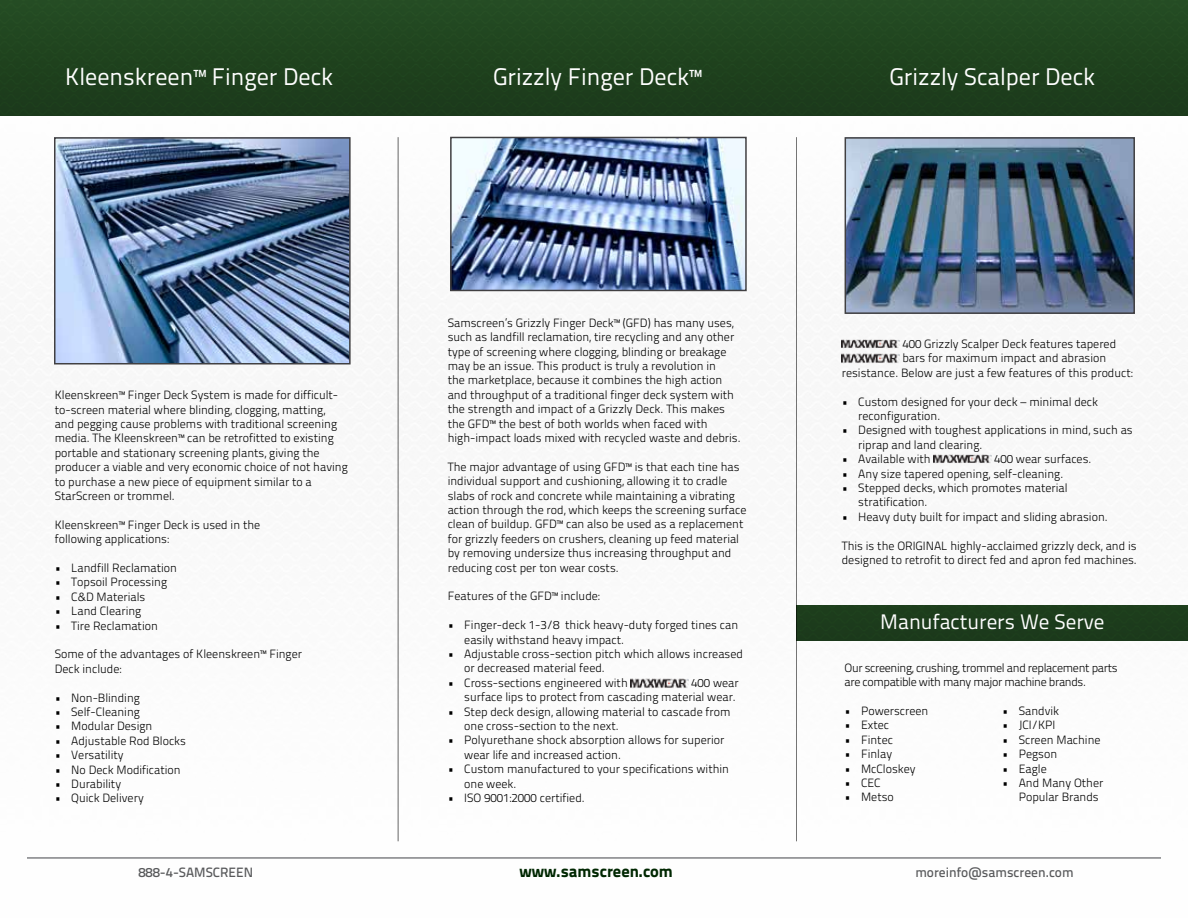
<style>
.page{position:relative;width:1188px;height:918px;background:#fff}
.page>*{position:absolute;margin:0;border:0;box-sizing:border-box;transform-origin:0 0}
.t1{font:24px "Titillium Text 22 L";color:#fff}
.t2{font:21px "Titillium Text 22 L";color:#fff}
.t3{font:800 16.5px "Titillium Text 22 L";color:#002701}
.t4{font:500 13.5px "Titillium Text 22 L";color:#58595b}
.t5{font:300 12px/14.4px "Titillium Text 22 L";color:#000}
.t6{font:300 12px/14.4px "Titillium Text 22 L";letter-spacing:-.03em;color:#000}
</style>
<div class="page">
<img style="left:631px;top:679px;width:57px;height:9px">
<div style="left:797px;top:605px;width:391px;height:35px;background:#1d3c1c"></div>
<img style="left:0;top:0;width:1188px;height:116px">
<img style="left:57px;top:140px;width:291px;height:221px">
<div style="left:54px;top:137px;width:297px;height:227px;border:2px solid #414042"></div>
<img style="left:848px;top:140px;width:284px;height:171px">
<div style="left:845px;top:137px;width:290px;height:177px;border:2px solid #414042"></div>
<hr style="left:27px;top:857px;width:1134px;height:2px;background:#808285">
<hr style="left:398px;top:137px;width:1px;height:704px;background:#000">
<hr style="left:796px;top:137px;width:1px;height:704px;background:#000">
<img style="left:842px;top:339px;width:58px;height:10px">
<img style="left:842px;top:354px;width:58px;height:9px">
<img style="left:933px;top:454px;width:58px;height:10px">
<img style="left:453px;top:140px;width:291px;height:148px">
<div style="left:450px;top:137px;width:297px;height:154px;border:2px solid #414042"></div>
<h1 class="t1" style="left:65px;top:59px;width:269px">Kleenskreen™ Finger Deck</h1>
<h1 class="t1" style="left:493px;top:59px;width:210px">Grizzly Finger Deck™</h1>
<h1 class="t1" style="left:889px;top:59px;width:207px">Grizzly Scalper Deck</h1>
<p class="t5" style="left:55px;top:387px;width:295px">Kleenskreen™ Finger Deck System is made for difficult&shy;to-screen material where blinding, clogging, matting, and pegging cause problems with traditional screening media. The Kleenskreen™ can be retrofitted to existing portable and stationary screening plants, giving the producer a viable and very economic choice of not having to purchase a new piece of equipment similar to a StarScreen or trommel.</p>
<p class="t5" style="left:55px;top:517px;width:207px">Kleenskreen™ Finger Deck is used in the following applications:</p>
<p class="t5" style="left:55px;top:560px;width:124px">• Landfill Reclamation</p>
<p class="t5" style="left:55px;top:574px;width:114px">• Topsoil Processing</p>
<p class="t5" style="left:55px;top:589px;width:92px">• C&amp;D Materials</p>
<p class="t5" style="left:55px;top:603px;width:88px">• Land Clearing</p>
<p class="t5" style="left:55px;top:618px;width:105px">• Tire Reclamation</p>
<p class="t5" style="left:55px;top:646px;width:249px">Some of the advantages of Kleenskreen™ Finger<br>Deck include:</p>
<p class="t5" style="left:55px;top:690px;width:87px">• Non-Blinding</p>
<p class="t5" style="left:55px;top:704px;width:87px">• Self-Cleaning</p>
<p class="t5" style="left:55px;top:718px;width:99px">• Modular Design</p>
<p class="t5" style="left:55px;top:733px;width:133px">• Adjustable Rod Blocks</p>
<p class="t5" style="left:55px;top:747px;width:70px">• Versatility</p>
<p class="t5" style="left:55px;top:762px;width:127px">• No Deck Modification</p>
<p class="t5" style="left:55px;top:776px;width:68px">• Durability</p>
<p class="t5" style="left:55px;top:790px;width:91px">• Quick Delivery</p>
<p class="t5" style="left:448px;top:315px;width:295px">Samscreen’s Grizzly Finger Deck™ (GFD) has many uses, such as landfill reclamation, tire recycling and any other type of screening where clogging, blinding or breakage may be an issue. This product is truly a revolution in<br>the marketplace, because it combines the high action and throughput of a traditional finger deck system with the strength and impact of a Grizzly Deck. This makes the GFD™ the best of both worlds when faced with high-impact loads mixed with recycled waste and debris.</p>
<p class="t5" style="left:448px;top:459px;width:300px">The major advantage of using GFD™ is that each tine has individual support and cushioning, allowing it to cradle slabs of rock and concrete while maintaining a vibrating action through the rod, which keeps the screening surface clean of buildup. GFD™ can also be used as a replacement for grizzly feeders on crushers, cleaning up feed material by removing undersize thus increasing throughput and reducing cost per ton wear costs.</p>
<p class="t5" style="left:448px;top:588px;width:154px">Features of the GFD™ include:</p>
<p class="t5" style="left:464px;top:617px;width:276px;text-indent:-16px">• Finger-deck 1-3/8″ thick heavy-duty forged tines can easily withstand heavy impact.</p>
<p class="t5" style="left:464px;top:646px;width:280px;text-indent:-16px">• Adjustable cross-section pitch which allows increased or decreased material feed.</p>
<p class="t5" style="left:448px;top:675px;width:182px">• Cross-sections engineered with</p>
<p class="t5" style="left:464px;top:675px;width:276px;text-align:right">400 wear<br>surface lips to protect from cascading material wear.</p>
<p class="t5" style="left:464px;top:704px;width:268px;text-indent:-16px">• Step deck design, allowing material to cascade from one cross-section to the next.</p>
<p class="t5" style="left:464px;top:732px;width:262px;text-indent:-16px">• Polyurethane shock absorption allows for superior wear life and increased action.</p>
<p class="t5" style="left:464px;top:761px;width:266px;text-indent:-16px">• Custom manufactured to your specifications within one week.</p>
<p class="t5" style="left:448px;top:790px;width:139px">• ISO 9001:2000 certified.</p>
<p class="t5" style="left:902px;top:336px;width:215px">400 Grizzly Scalper Deck features tapered</p>
<p class="t5" style="left:902px;top:350px;width:205px">bars for maximum impact and abrasion</p>
<p class="t5" style="left:842px;top:365px;width:292px">resistance. Below are just a few features of this product:</p>
<p class="t5" style="left:858px;top:394px;width:241px;text-indent:-16px">• Custom designed for your deck – minimal deck reconfiguration.</p>
<p class="t5" style="left:858px;top:422px;width:276px;text-indent:-16px">• Designed with toughest applications in mind, such as riprap and land clearing.</p>
<p class="t5" style="left:842px;top:451px;width:90px">• Available with</p>
<p class="t5" style="left:994px;top:451px;width:99px">400 wear surfaces.</p>
<p class="t5" style="left:842px;top:466px;width:223px">• Any size tapered opening, self-cleaning.</p>
<p class="t5" style="left:858px;top:480px;width:211px;text-indent:-16px">• Stepped decks, which promotes material stratification.</p>
<p class="t5" style="left:842px;top:509px;width:268px">• Heavy duty built for impact and sliding abrasion.</p>
<p class="t5" style="left:842px;top:538px;width:297px">This is the ORIGINAL highly-acclaimed grizzly deck, and is designed to retrofit to direct fed and apron fed machines.</p>
<h2 class="t2" style="left:880px;top:606px;width:226px">Manufacturers We Serve</h2>
<p class="t6" style="left:845px;top:660px;width:275px">Our screening, crushing, trommel and replacement parts are compatible with many major machine brands.</p>
<p class="t5" style="left:845px;top:703px;width:85px">• Powerscreen</p>
<p class="t5" style="left:845px;top:717px;width:46px">• Extec</p>
<p class="t5" style="left:845px;top:732px;width:50px">• Fintec</p>
<p class="t5" style="left:845px;top:746px;width:49px">• Finlay</p>
<p class="t5" style="left:845px;top:761px;width:73px">• McCloskey</p>
<p class="t5" style="left:845px;top:775px;width:38px">• CEC</p>
<p class="t5" style="left:845px;top:789px;width:51px">• Metso</p>
<p class="t5" style="left:1002px;top:703px;width:58px">• Sandvik</p>
<p class="t5" style="left:1002px;top:717px;width:55px">• JCI/KPI</p>
<p class="t5" style="left:1002px;top:732px;width:100px">• Screen Machine</p>
<p class="t5" style="left:1002px;top:746px;width:57px">• Pegson</p>
<p class="t5" style="left:1002px;top:761px;width:46px">• Eagle</p>
<p class="t5" style="left:1019px;top:775px;width:86px;text-indent:-16px">• And Many Other<br>Popular Brands</p>
<p class="t4" style="left:138px;top:862px;width:116px">888-4-SAMSCREEN</p>
<h3 class="t3" style="left:520px;top:858px;width:155px">www.samscreen.com</h3>
<p class="t4" style="left:915px;top:862px;width:160px">moreinfo@samscreen.com</p>
</div>
